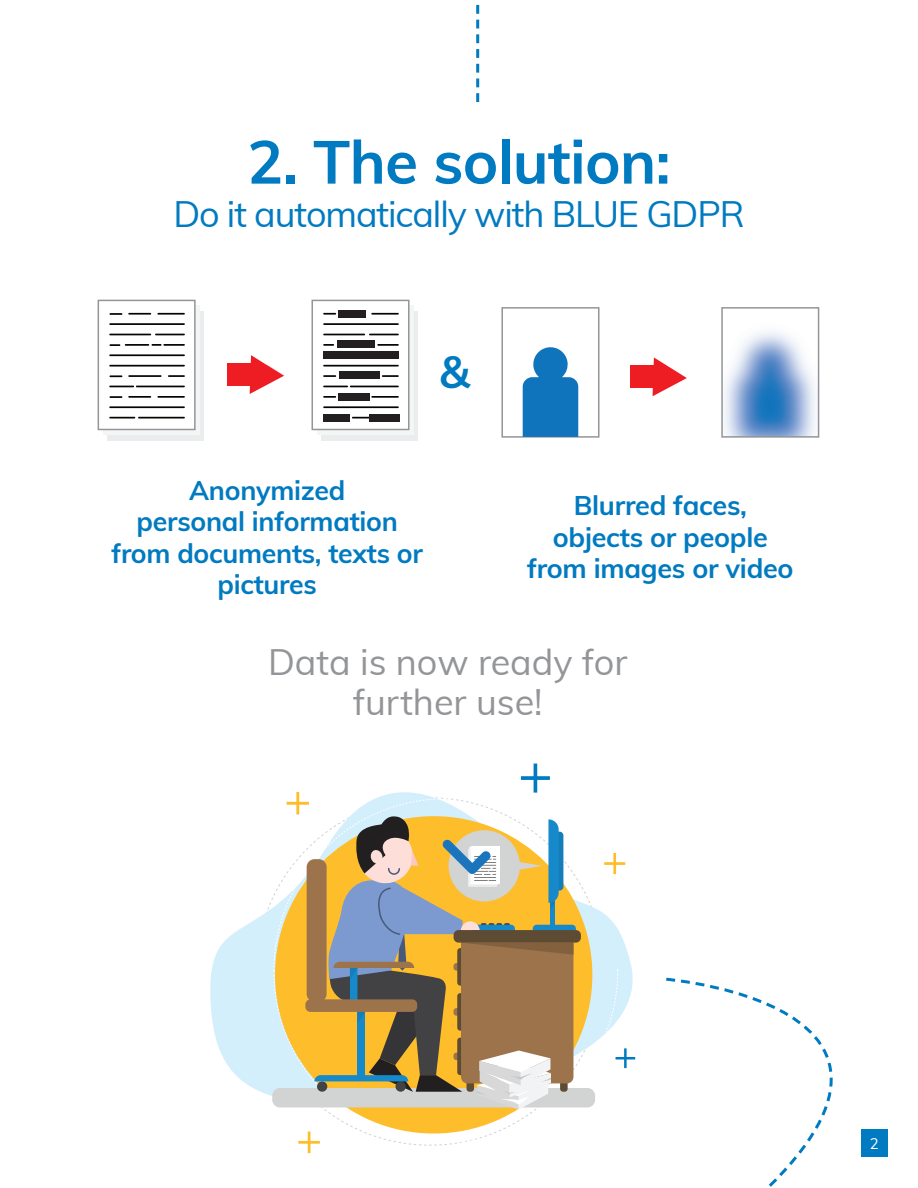
<style>
.page{position:relative;width:918px;height:1188px;background:#fff}
.page>*{position:absolute;margin:0;border:0;box-sizing:border-box;transform-origin:0 0}
.Headline{font:700 60px "Muli";letter-spacing:-.01em;color:#007ac0}
.Headline-2{font:700 45px "Muli";color:#007ac0}
.Headline-3{font:36px "Muli";letter-spacing:-.03em;color:#007ac0}
.Headline-4{font:36px/40.5px "Muli";color:#939598;text-align:center}
.Headline-5{font:700 27px/31.5px "Muli";letter-spacing:-.01em;color:#007ac0;text-align:center}
.Headline-6{font:15px "Muli";color:#fff}
</style>
<div class="page">
<div style="left:108px;top:312px;width:96px;height:129px;background:#ebecee"></div>
<div style="left:103px;top:305px;width:97px;height:129px;background:#f3f6f4"></div>
<div style="left:98px;top:300px;width:98px;height:130px;background:#fff;border:2px solid #939598"></div>
<hr style="left:157px;top:313px;width:28px;height:2px;background:#040503">
<hr style="left:128px;top:313px;width:23px;height:2px;background:#040503">
<hr style="left:157px;top:396px;width:28px;height:2px;background:#040503">
<hr style="left:128px;top:396px;width:23px;height:2px;background:#040503">
<hr style="left:109px;top:323px;width:76px;height:2px;background:#040503">
<hr style="left:155px;top:334px;width:30px;height:1px;background:#040503">
<hr style="left:109px;top:334px;width:42px;height:1px;background:#040503">
<hr style="left:125px;top:344px;width:24px;height:2px;background:#040503">
<svg style="left:152px;top:344px;width:10px;height:2px"></svg>
<hr style="left:163px;top:344px;width:22px;height:2px;background:#040503">
<hr style="left:109px;top:354px;width:76px;height:2px;background:#040503">
<hr style="left:109px;top:365px;width:76px;height:2px;background:#040503">
<svg style="left:168px;top:375px;width:17px;height:2px"></svg>
<hr style="left:128px;top:375px;width:34px;height:2px;background:#040503">
<svg style="left:109px;top:386px;width:25px;height:1px"></svg>
<hr style="left:136px;top:386px;width:49px;height:1px;background:#040503">
<hr style="left:109px;top:406px;width:76px;height:2px;background:#040503">
<hr style="left:109px;top:417px;width:26px;height:2px;background:#040503">
<hr style="left:138px;top:417px;width:47px;height:2px;background:#040503">
<div style="left:322px;top:312px;width:96px;height:129px;background:#ebecee"></div>
<div style="left:317px;top:305px;width:97px;height:129px;background:#f3f6f4"></div>
<div style="left:312px;top:300px;width:98px;height:130px;background:#fff;border:2px solid #939598"></div>
<svg style="left:323px;top:313px;width:13px;height:2px"></svg>
<hr style="left:371px;top:313px;width:28px;height:2px;background:#040503">
<svg style="left:323px;top:396px;width:13px;height:2px"></svg>
<hr style="left:371px;top:396px;width:28px;height:2px;background:#040503">
<hr style="left:323px;top:323px;width:76px;height:2px;background:#040503">
<hr style="left:369px;top:334px;width:30px;height:1px;background:#040503">
<hr style="left:323px;top:334px;width:42px;height:1px;background:#040503">
<svg style="left:323px;top:344px;width:11px;height:2px"></svg>
<hr style="left:377px;top:344px;width:22px;height:2px;background:#040503">
<hr style="left:323px;top:365px;width:76px;height:2px;background:#040503">
<svg style="left:382px;top:375px;width:17px;height:2px"></svg>
<svg style="left:323px;top:375px;width:13px;height:2px"></svg>
<svg style="left:323px;top:386px;width:25px;height:1px"></svg>
<hr style="left:350px;top:386px;width:49px;height:1px;background:#040503">
<hr style="left:323px;top:406px;width:76px;height:2px;background:#040503">
<hr style="left:352px;top:417px;width:47px;height:2px;background:#040503">
<svg style="left:250px;top:355px;width:34px;height:39px"></svg>
<div style="left:227px;top:363px;width:27px;height:23px;background:#ee1d23"></div>
<div style="left:338px;top:310px;width:28px;height:7px;background:#231f20"></div>
<div style="left:337px;top:340px;width:37px;height:8px;background:#231f20"></div>
<div style="left:323px;top:414px;width:26px;height:7px;background:#231f20"></div>
<div style="left:339px;top:393px;width:31px;height:8px;background:#231f20"></div>
<div style="left:339px;top:371px;width:40px;height:8px;background:#231f20"></div>
<div style="left:369px;top:414px;width:30px;height:7px;background:#231f20"></div>
<div style="left:323px;top:351px;width:76px;height:8px;background:#231f20"></div>
<div style="left:501px;top:307px;width:99px;height:131px;background:#fff;border:2px solid #939598"></div>
<svg style="left:523px;top:347px;width:55px;height:90px"></svg>
<img style="left:724px;top:331px;width:92px;height:104px">
<div style="left:721px;top:307px;width:98px;height:131px;border:2px solid #939598"></div>
<svg style="left:653px;top:357px;width:34px;height:39px"></svg>
<div style="left:630px;top:365px;width:26px;height:23px;background:#ee1d23"></div>
<svg style="left:476px;top:4px;width:3px;height:98px"></svg>
<svg style="left:110px;top:313px;width:12px;height:2px"></svg>
<svg style="left:110px;top:396px;width:12px;height:2px"></svg>
<svg style="left:110px;top:344px;width:10px;height:2px"></svg>
<svg style="left:110px;top:375px;width:12px;height:2px"></svg>
<svg style="left:666px;top:977px;width:222px;height:210px"></svg>
<svg style="left:210px;top:763px;width:426px;height:333px"></svg>
<svg style="left:274px;top:764px;width:361px;height:389px"></svg>
<p class="Headline" style="left:247px;top:118px;width:425px">2. The solution:</p>
<p class="Headline-3" style="left:173px;top:188px;width:573px">Do it automatically with BLUE GDPR</p>
<p class="Headline-2" style="left:439px;top:339px;width:32px">&amp;</p>
<p class="Headline-5" style="left:111px;top:473px;width:313px">Anonymized<br>personal information from documents, texts or pictures</p>
<p class="Headline-5" style="left:527px;top:488px;width:268px">Blurred faces, objects or people from images or video</p>
<p class="Headline-4" style="left:268px;top:640px;width:361px">Data is now ready for further use!</p>
<p class="Headline-6" style="left:870px;top:1132px;width:10px">2</p>
</div>
